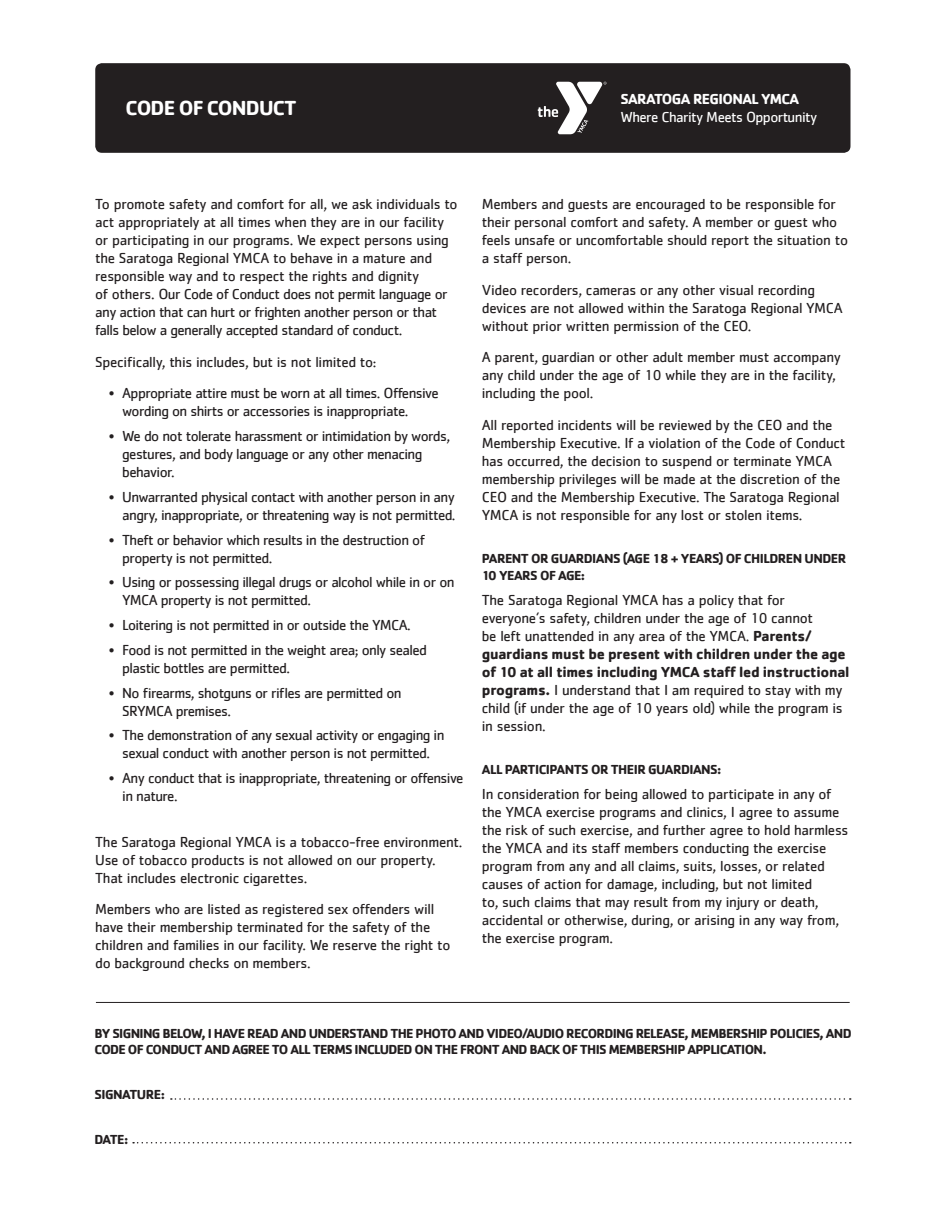
<style>
.page{position:relative;width:945px;height:1215px;background:#fff}
.page>*{position:absolute;margin:0;border:0;box-sizing:border-box;transform-origin:0 0}
.t1{font:700 21px "Cachet";letter-spacing:-.04em;color:#fff}
.t2{font:15px/18px "Cachet";letter-spacing:-.02em;color:#231f20}
.t3{font:15px/18px "Cachet";letter-spacing:-.04em;color:#231f20}
.t4{font:15px "Cachet";letter-spacing:-.04em;color:#fff}
.t5{font:700 15px "Cachet";letter-spacing:-.04em;color:#fff}
.t6{font:700 13.5px/16.5px "Cachet";letter-spacing:-.05em;color:#231f20}
.s1{font-weight:700}
</style>
<div class="page">
<svg style="left:133px;top:1142px;width:718px;height:1px"></svg>
<svg style="left:171px;top:1098px;width:680px;height:2px"></svg>
<div style="left:95px;top:63px;width:755px;height:90px;background:#231f20;border-radius:7px"></div>
<svg style="left:538px;top:82px;width:69px;height:52px"></svg>
<hr style="left:96px;top:1002px;width:754px;height:1px;background:#231f20">
<h1 class="t1" style="left:126px;top:95px;width:172px">CODE OF CONDUCT</h1>
<p class="t5" style="left:620px;top:89px;width:180px">SARATOGA REGIONAL YMCA</p>
<p class="t4" style="left:620px;top:108px;width:198px">Where Charity Meets Opportunity</p>
<p class="t2" style="left:95px;top:195px;width:364px">To promote safety and comfort for all, we ask individuals to act appropriately at all times when they are in our facility or participating in our programs. We expect persons using the Saratoga Regional YMCA to behave in a mature and responsible way and to respect the rights and dignity<br>of others. Our Code of Conduct does not permit language or any action that can hurt or frighten another person or that falls below a generally accepted standard of conduct.</p>
<p class="t2" style="left:95px;top:353px;width:283px">Specifically, this includes, but is not limited to:</p>
<p class="t3" style="left:122px;top:384px;width:318px;text-indent:-14px">• Appropriate attire must be worn at all times. Offensive wording on shirts or accessories is inappropriate.</p>
<p class="t3" style="left:122px;top:427px;width:329px;text-indent:-14px">• We do not tolerate harassment or intimidation by words, gestures, and body language or any other menacing behavior.</p>
<p class="t3" style="left:109px;top:488px;width:348px;text-align:right">• Unwarranted physical contact with another person in any angry, inappropriate, or threatening way is not permitted.</p>
<p class="t3" style="left:122px;top:530px;width:304px;text-indent:-14px">• Theft or behavior which results in the destruction of property is not permitted.</p>
<p class="t3" style="left:122px;top:573px;width:334px;text-indent:-14px">• Using or possessing illegal drugs or alcohol while in or on<br>YMCA property is not permitted.</p>
<p class="t3" style="left:109px;top:616px;width:303px">• Loitering is not permitted in or outside the YMCA.</p>
<p class="t3" style="left:122px;top:641px;width:306px;text-indent:-14px">• Food is not permitted in the weight area; only sealed plastic bottles are permitted.</p>
<p class="t3" style="left:122px;top:683px;width:281px;text-indent:-13px">• No firearms, shotguns or rifles are permitted on<br>SRYMCA premises.</p>
<p class="t3" style="left:109px;top:726px;width:337px;text-align:center">• The demonstration of any sexual activity or engaging in sexual conduct with another person is not permitted.</p>
<p class="t3" style="left:122px;top:769px;width:343px;text-indent:-14px">• Any conduct that is inappropriate, threatening or offensive in nature.</p>
<p class="t2" style="left:95px;top:833px;width:369px">The Saratoga Regional YMCA is a tobacco-free environment.<br>Use of tobacco products is not allowed on our property.<br>That includes electronic cigarettes.</p>
<p class="t2" style="left:95px;top:900px;width:357px">Members who are listed as registered sex offenders will have their membership terminated for the safety of the children and families in our facility. We reserve the right to do background checks on members.</p>
<p class="t2" style="left:482px;top:195px;width:368px">Members and guests are encouraged to be responsible for their personal comfort and safety. A member or guest who feels unsafe or uncomfortable should report the situation to a staff person.</p>
<p class="t2" style="left:482px;top:281px;width:362px">Video recorders, cameras or any other visual recording devices are not allowed within the Saratoga Regional YMCA without prior written permission of the CEO.</p>
<p class="t2" style="left:482px;top:348px;width:361px">A parent, guardian or other adult member must accompany any child under the age of 10 while they are in the facility, including the pool.</p>
<p class="t2" style="left:482px;top:416px;width:365px">All reported incidents will be reviewed by the CEO and the Membership Executive. If a violation of the Code of Conduct has occurred, the decision to suspend or terminate YMCA membership privileges will be made at the discretion of the CEO and the Membership Executive. The Saratoga Regional YMCA is not responsible for any lost or stolen items.</p>
<p class="t6" style="left:482px;top:550px;width:366px">PARENT OR GUARDIANS (AGE 18 + YEARS) OF CHILDREN UNDER<br>10 YEARS OF AGE:</p>
<p class="t2" style="left:482px;top:590px;width:369px">The Saratoga Regional YMCA has a policy that for everyone’s safety, children under the age of 10 cannot<br>be left unattended in any area of the YMCA. <span class="s1">Parents/ guardians must be present with children under the age of 10 at all times including YMCA staff led instructional programs.</span> I understand that I am required to stay with my child (if under the age of 10 years old) while the program is in session.</p>
<p class="t6" style="left:482px;top:761px;width:241px">ALL PARTICIPANTS OR THEIR GUARDIANS:</p>
<p class="t2" style="left:482px;top:785px;width:368px">In consideration for being allowed to participate in any of the YMCA exercise programs and clinics, I agree to assume the risk of such exercise, and further agree to hold harmless the YMCA and its staff members conducting the exercise program from any and all claims, suits, losses, or related causes of action for damage, including, but not limited<br>to, such claims that may result from my injury or death, accidental or otherwise, during, or arising in any way from, the exercise program.</p>
<p class="t6" style="left:94px;top:1024px;width:759px">BY SIGNING BELOW, I HAVE READ AND UNDERSTAND THE PHOTO AND VIDEO/AUDIO RECORDING RELEASE, MEMBERSHIP POLICIES, AND<br>CODE OF CONDUCT AND AGREE TO ALL TERMS INCLUDED ON THE FRONT AND BACK OF THIS MEMBERSHIP APPLICATION.</p>
<p class="t6" style="left:94px;top:1086px;width:72px">SIGNATURE:</p>
<p class="t6" style="left:94px;top:1131px;width:36px">DATE:</p>
</div>
